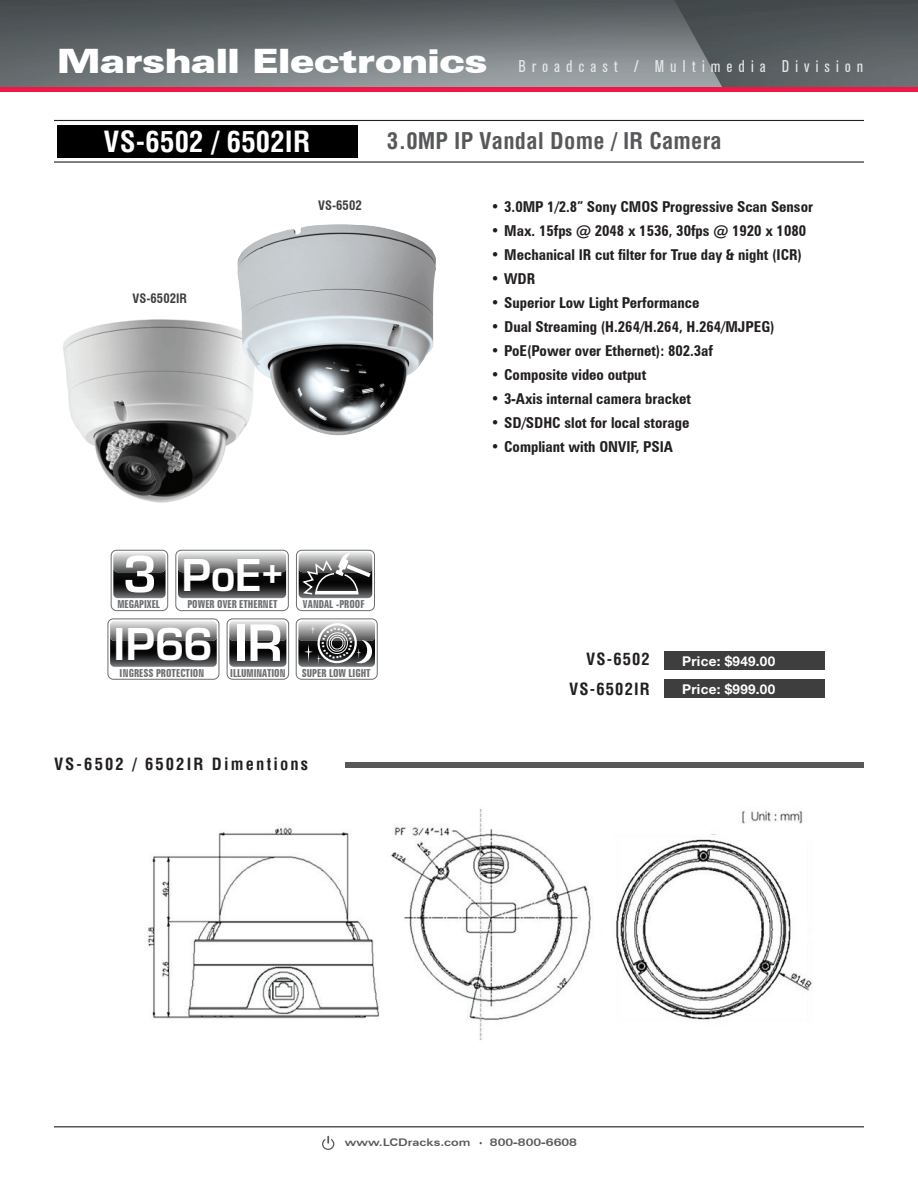
<style>
.page{position:relative;width:918px;height:1188px;background:#fff}
.page>*{position:absolute;margin:0;border:0;box-sizing:border-box;transform-origin:0 0}
.t1{font:700 54.75px "Eurostile TOT";color:#fff}
.t2{font:700 48px "Eurostile TOT";color:#fff}
.t3{font:900 expanded 33.6px "Zurich BT";color:#fff}
.t4{font:700 condensed 28.5px "Helvetica";letter-spacing:.01em;color:#fff}
.t5{font:700 condensed 22.5px "Helvetica";letter-spacing:.01em;color:#57585a}
.t6{font:16.5px "Akzelerat Condensed Normal";letter-spacing:.385em;color:#e6e7e9}
.t7{font:700 condensed 16.5px "Helvetica";letter-spacing:.13em;color:#231f20}
.t8{font:700 condensed 16.5px/30px "Helvetica";letter-spacing:.07em;color:#231f20;text-align:right}
.t9{font:700 condensed 15px "Zurich BT";color:#231f20}
.t10{font:700 13.5px/28.5px "Helvetica Neue";letter-spacing:.02em;color:#fff}
.t11{font:700 condensed 12.75px "Swiss 721 BT";color:#3e3e3f}
.t12{font:700 extra-condensed 10.95px "Zurich BT";color:#6c6d70}
.t13{font:700 expanded 10.5px "Zurich BT";color:#57585a}
.s1{font-size:36px}
</style>
<div class="page">
<img style="left:63px;top:319px;width:172px;height:184px">
<div style="left:57px;top:125px;width:300px;height:33px;background:#000"></div>
<img style="left:0;top:0;width:918px;height:88px">
<hr style="left:0;top:88px;width:918px;height:4px;background:#ed1845">
<hr style="left:54px;top:1126px;width:810px;height:2px;background:#57585a">
<svg style="left:322px;top:1136px;width:12px;height:14px"></svg>
<hr style="left:54px;top:161px;width:810px;height:2px;background:#231f20">
<hr style="left:54px;top:120px;width:810px;height:1px;background:#231f20">
<img style="left:148px;top:809px;width:664px;height:231px">
<svg style="left:296px;top:550px;width:78px;height:61px"></svg>
<div style="left:296px;top:550px;width:79px;height:61px;border:1px solid #6c6d70;border-radius:5px"></div>
<svg style="left:299px;top:552px;width:73px;height:46px;background:#747575"></svg>
<hr style="left:316px;top:591px;width:41px;height:3px;background:#fff">
<div style="left:175px;top:550px;width:114px;height:61px;border:1px solid #6c6d70;border-radius:5px"></div>
<svg style="left:178px;top:552px;width:108px;height:46px;background:#5b5c5c"></svg>
<div style="left:664px;top:651px;width:161px;height:19px;background:#3e3e3f"></div>
<div style="left:664px;top:680px;width:161px;height:18px;background:#3e3e3f"></div>
<div style="left:54px;top:762px;width:810px;height:5px;background:#57585a"></div>
<div style="left:54px;top:757px;width:290px;height:23px;background:#fff"></div>
<img style="left:233px;top:224px;width:203px;height:216px">
<div style="left:108px;top:619px;width:111px;height:61px;border:1px solid #6c6d70;border-radius:5px"></div>
<svg style="left:110px;top:621px;width:107px;height:46px;background:#5a5b5b"></svg>
<div style="left:227px;top:619px;width:62px;height:61px;border:1px solid #6c6d70;border-radius:5px"></div>
<svg style="left:229px;top:621px;width:57px;height:46px;background:#5b5c5c"></svg>
<div style="left:296px;top:619px;width:82px;height:61px;border:1px solid #6c6d70;border-radius:5px"></div>
<div style="left:111px;top:550px;width:57px;height:61px;border:1px solid #6c6d70;border-radius:5px"></div>
<svg style="left:113px;top:552px;width:53px;height:46px;background:#5d5e5e"></svg>
<svg style="left:298px;top:621px;width:77px;height:46px;background:#797a7a"></svg>
<h3 class="t3" style="left:58px;top:42px;width:431px">Marshall Electronics</h3>
<p class="t6" style="left:519px;top:57px;width:346px">Broadcast / Multimedia Division</p>
<h3 class="t4" style="left:104px;top:123px;width:208px">VS-6502 / 6502IR</h3>
<p class="t11" style="left:318px;top:198px;width:45px">VS-6502</p>
<p class="t11" style="left:133px;top:291px;width:56px">VS-6502IR</p>
<h3 class="t5" style="left:387px;top:126px;width:336px">3.0MP IP Vandal Dome / IR Camera</h3>
<p class="t9" style="left:491px;top:198px;width:324px">• 3.0MP 1/2.8” Sony CMOS Progressive Scan Sensor</p>
<p class="t9" style="left:491px;top:222px;width:317px">• Max. 15fps @ 2048 x 1536, 30fps @ 1920 x 1080</p>
<p class="t9" style="left:491px;top:246px;width:313px">• Mechanical IR cut filter for True day &amp; night (ICR)</p>
<p class="t9" style="left:491px;top:270px;width:46px">• WDR</p>
<p class="t9" style="left:491px;top:294px;width:210px">• Superior Low Light Performance</p>
<p class="t9" style="left:491px;top:318px;width:285px">• Dual Streaming (H.264/H.264, H.264/MJPEG)</p>
<p class="t9" style="left:491px;top:342px;width:224px">• PoE(Power over Ethernet): 802.3af</p>
<p class="t9" style="left:491px;top:366px;width:157px">• Composite video output</p>
<p class="t9" style="left:491px;top:390px;width:202px">• 3-Axis internal camera bracket</p>
<p class="t9" style="left:491px;top:414px;width:200px">• SD/SDHC slot for local storage</p>
<p class="t9" style="left:491px;top:438px;width:184px">• Compliant with ONVIF, PSIA</p>
<h1 class="t1" style="left:123px;top:544px;width:36px">3</h1>
<p class="t12" style="left:117px;top:598px;width:44px">MEGAPIXEL</p>
<h2 class="t2" style="left:181px;top:549px;width:104px">PoE<span class="s1">+</span></h2>
<p class="t12" style="left:187px;top:598px;width:92px">POWER OVER ETHERNET</p>
<h1 class="t1" style="left:234px;top:613px;width:50px">IR</h1>
<h2 class="t2" style="left:114px;top:618px;width:101px">IP66</h2>
<p class="t12" style="left:120px;top:667px;width:86px">INGRESS PROTECTION</p>
<p class="t12" style="left:230px;top:667px;width:57px">ILLUMINATION</p>
<p class="t12" style="left:303px;top:598px;width:63px">VANDAL -PROOF</p>
<p class="t12" style="left:302px;top:667px;width:70px">SUPER LOW LIGHT</p>
<p class="t7" style="left:54px;top:753px;width:256px">VS-6502 / 6502IR Dimentions</p>
<p class="t8" style="left:569px;top:644px;width:82px">VS-6502<br>VS-6502IR</p>
<p class="t10" style="left:682px;top:646px;width:95px">Price: $949.00<br>Price: $999.00</p>
<p class="t13" style="left:345px;top:1136px;width:127px">www.LCDracks.com</p>
<p class="t13" style="left:490px;top:1136px;width:89px">800-800-6608</p>
</div>
